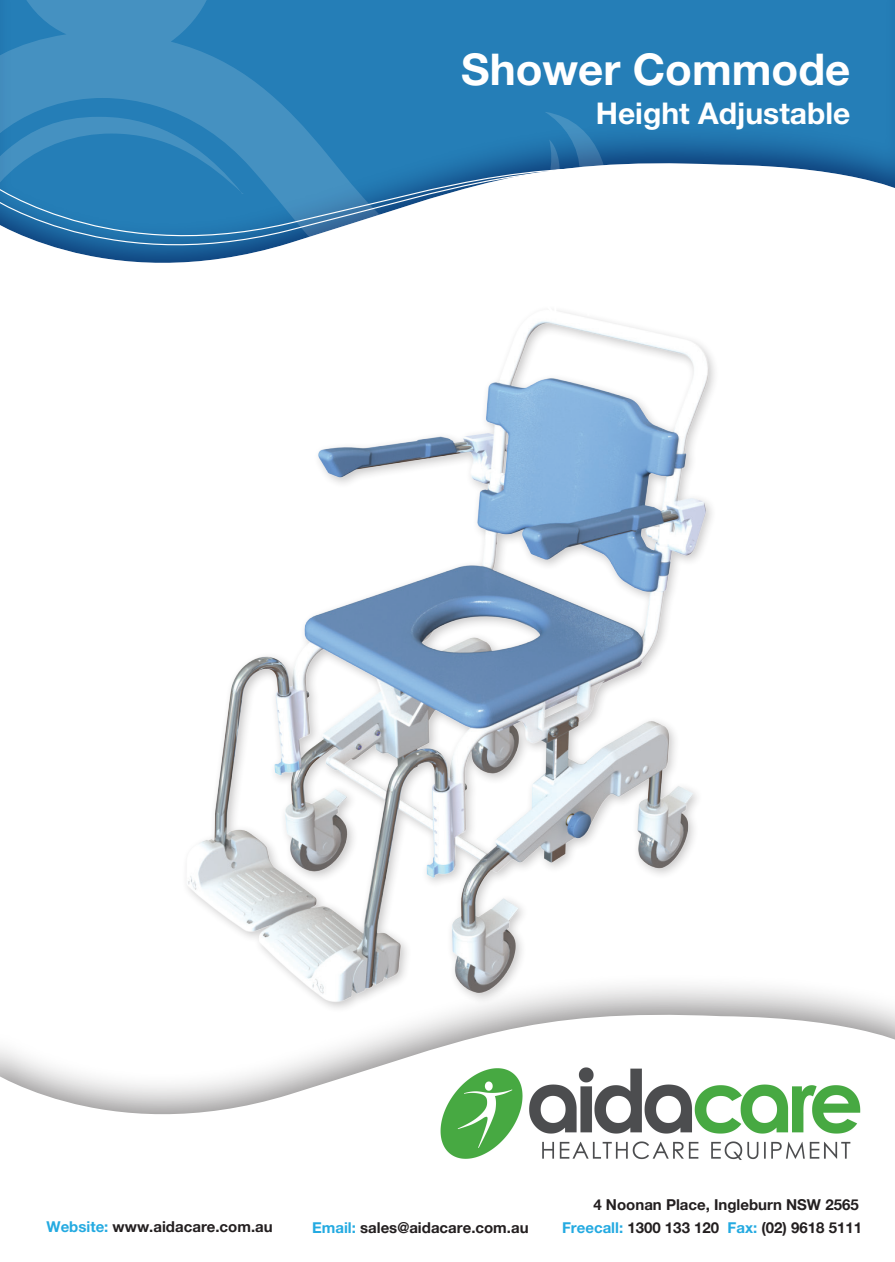
<style>
.page{position:relative;width:895px;height:1262px;background:#fff}
.page>*{position:absolute;margin:0;border:0;box-sizing:border-box;transform-origin:0 0}
.t1{font:700 43.8px "Helvetica Neue";color:#fff}
.t2{font:700 30px "Helvetica Neue";color:#fff}
.t3{font:700 15px "Helvetica Neue";color:#231f20}
.s1{color:#24aae1}
.s2{font-style:inherit}
</style>
<div class="page">
<img style="left:187px;top:322px;width:528px;height:651px">
<div style="left:0;top:0;width:894px;height:264px;background:#01397b;opacity:.75"></div>
<svg style="left:610px;top:155px;width:284px;height:109px"></svg>
<svg style="left:0;top:0;width:610px;height:335px"></svg>
<div style="left:0;top:973px;width:894px;height:289px;background:#231f20;opacity:.53"></div>
<svg style="left:0;top:1008px;width:894px;height:254px"></svg>
<img style="left:433px;top:1053px;width:439px;height:120px">
<p class="t1" style="left:461px;top:43px;width:390px">Shower Commode</p>
<p class="t2" style="left:595px;top:95px;width:256px">Height Adjustable</p>
<p class="t3" style="left:593px;top:1192px;width:267px">4 Noonan Place, Ingleburn NSW 2565</p>
<p class="t3" style="left:46px;top:1215px;width:228px"><span class="s1">Website:</span> www.aidacare.com.au</p>
<p class="t3" style="left:312px;top:1216px;width:218px"><span class="s1">Email:</span> sales@aidacare.com.au</p>
<p class="t3" style="left:562px;top:1216px;width:301px"><span class="s1">Freecall:</span> <span class="s2">1300</span> 133 120 <span class="s1">Fax:</span> (02<span class="s2">)</span> 9618 5111</p>
</div>
